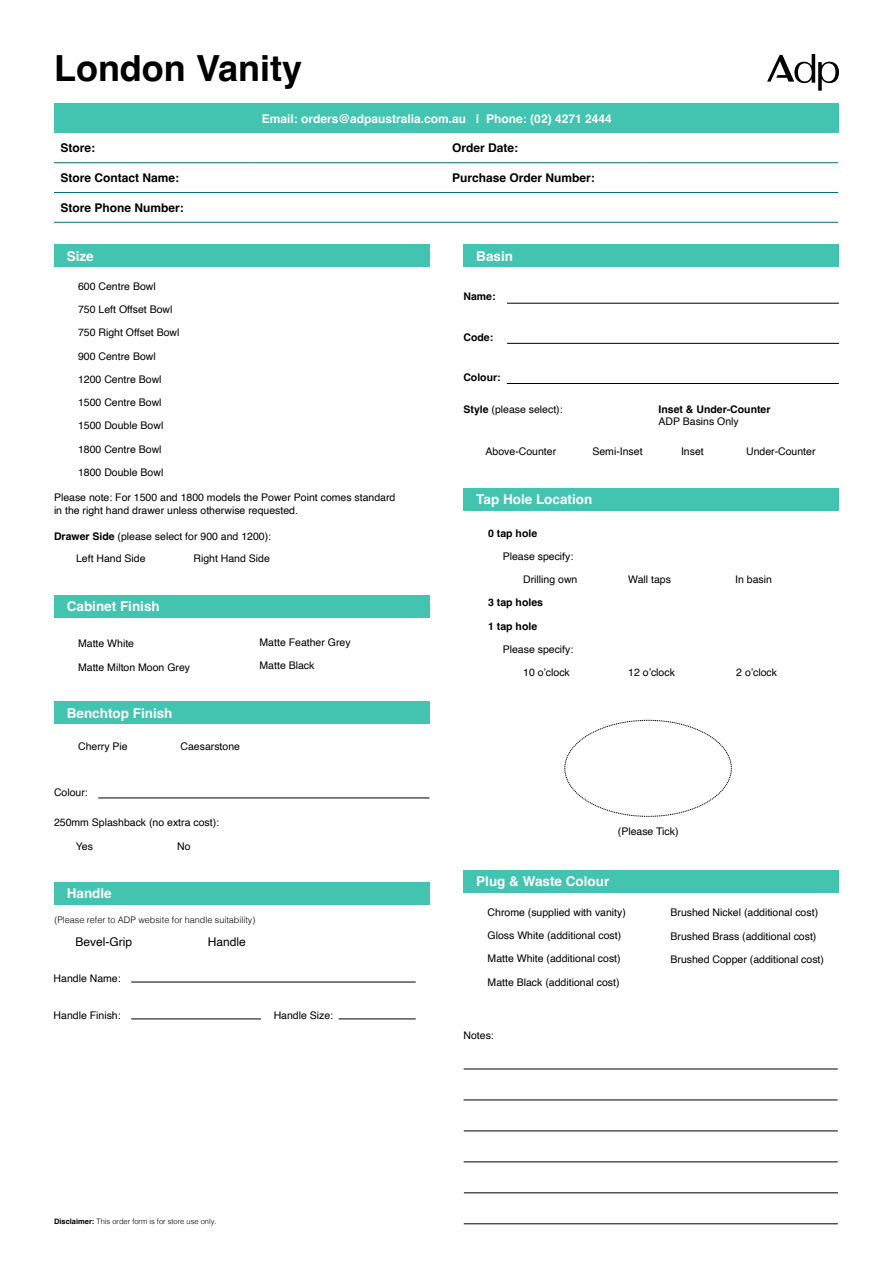
<style>
.page{position:relative;width:893px;height:1263px;background:#fff}
.page>*{position:absolute;margin:0;border:0;box-sizing:border-box;transform-origin:0 0}
.t1{font:700 36px "Helvetica";color:#000}
.t2{font:700 13.5px "Helvetica";color:#fff}
.t3{font:700 12px "Helvetica";color:#000}
.t4{font:700 12px "Helvetica";color:#fff}
.t5{font:12px "Helvetica";color:#000}
.t6{font:10.5px/12.6px "Helvetica";color:#000}
.t7{font:700 10.5px "Helvetica";color:#000}
.t8{font:300 9px "Helvetica";color:#000}
.t9{font:300 7.5px "Helvetica";color:#000}
.s1{font-weight:700}
</style>
<div class="page">
<div style="left:54px;top:103px;width:784px;height:30px;background:#43c4b0"></div>
<svg style="left:54px;top:221px;width:784px;height:1px"></svg>
<svg style="left:54px;top:163px;width:784px;height:1px"></svg>
<hr style="left:54px;top:162px;width:196px;height:1px;background:#007079">
<hr style="left:250px;top:162px;width:196px;height:1px;background:#007079">
<hr style="left:446px;top:162px;width:196px;height:1px;background:#007079">
<hr style="left:642px;top:162px;width:196px;height:1px;background:#007079">
<hr style="left:54px;top:192px;width:196px;height:1px;background:#007079">
<hr style="left:250px;top:192px;width:196px;height:1px;background:#007079">
<hr style="left:446px;top:192px;width:196px;height:1px;background:#007079">
<hr style="left:642px;top:192px;width:196px;height:1px;background:#007079">
<hr style="left:54px;top:222px;width:196px;height:1px;background:#007079">
<hr style="left:250px;top:222px;width:196px;height:1px;background:#007079">
<hr style="left:446px;top:222px;width:196px;height:1px;background:#007079">
<hr style="left:642px;top:222px;width:196px;height:1px;background:#007079">
<hr style="left:464px;top:1069px;width:374px;height:1px;background:#000">
<hr style="left:463px;top:1100px;width:375px;height:1px;background:#000">
<hr style="left:464px;top:1131px;width:374px;height:1px;background:#000">
<hr style="left:464px;top:1161px;width:374px;height:1px;background:#000">
<hr style="left:464px;top:1192px;width:374px;height:1px;background:#000">
<hr style="left:464px;top:1223px;width:374px;height:1px;background:#000">
<div style="left:54px;top:595px;width:375px;height:22px;background:#43c4b0"></div>
<div style="left:54px;top:701px;width:375px;height:23px;background:#43c4b0"></div>
<hr style="left:98px;top:798px;width:331px;height:1px;background:#000">
<div style="left:54px;top:882px;width:375px;height:22px;background:#43c4b0"></div>
<div style="left:463px;top:488px;width:376px;height:22px;background:#43c4b0"></div>
<svg style="left:564px;top:720px;width:168px;height:97px"></svg>
<div style="left:463px;top:245px;width:376px;height:22px;background:#43c4b0"></div>
<hr style="left:507px;top:303px;width:332px;height:1px;background:#000">
<hr style="left:507px;top:343px;width:332px;height:1px;background:#000">
<hr style="left:507px;top:383px;width:332px;height:1px;background:#000">
<div style="left:54px;top:245px;width:375px;height:22px;background:#43c4b0"></div>
<svg style="left:767px;top:54px;width:72px;height:37px"></svg>
<hr style="left:131px;top:982px;width:285px;height:1px;background:#000">
<hr style="left:131px;top:1019px;width:130px;height:1px;background:#000">
<hr style="left:339px;top:1019px;width:77px;height:1px;background:#000">
<div style="left:463px;top:870px;width:376px;height:22px;background:#43c4b0"></div>
<h1 class="t1" style="left:54px;top:46px;width:250px">London Vanity</h1>
<p class="t4" style="left:262px;top:111px;width:351px">Email: orders@adpaustralia.com.au | Phone: (02) 4271 2444</p>
<p class="t3" style="left:60px;top:141px;width:36px">Store:</p>
<p class="t3" style="left:452px;top:141px;width:68px">Order Date:</p>
<p class="t3" style="left:60px;top:171px;width:120px">Store Contact Name:</p>
<p class="t3" style="left:452px;top:171px;width:144px">Purchase Order Number:</p>
<p class="t3" style="left:60px;top:200px;width:125px">Store Phone Number:</p>
<p class="t2" style="left:67px;top:248px;width:29px">Size</p>
<p class="t6" style="left:78px;top:280px;width:79px">600 Centre Bowl</p>
<p class="t6" style="left:78px;top:303px;width:96px">750 Left Offset Bowl</p>
<p class="t6" style="left:78px;top:327px;width:103px">750 Right Offset Bowl</p>
<p class="t6" style="left:78px;top:350px;width:79px">900 Centre Bowl</p>
<p class="t6" style="left:78px;top:373px;width:85px">1200 Centre Bowl</p>
<p class="t6" style="left:78px;top:396px;width:85px">1500 Centre Bowl</p>
<p class="t6" style="left:78px;top:420px;width:87px">1500 Double Bowl</p>
<p class="t6" style="left:78px;top:443px;width:85px">1800 Centre Bowl</p>
<p class="t6" style="left:78px;top:466px;width:87px">1800 Double Bowl</p>
<p class="t6" style="left:54px;top:491px;width:343px">Please note: For 1500 and 1800 models the Power Point comes standard in the right hand drawer unless otherwise requested.</p>
<p class="t6" style="left:76px;top:553px;width:71px">Left Hand Side</p>
<p class="t6" style="left:193px;top:553px;width:78px">Right Hand Side</p>
<p class="t6" style="left:54px;top:530px;width:219px"><span class="s1">Drawer Side</span> (please select for 900 and 1200):</p>
<p class="t2" style="left:67px;top:598px;width:95px">Cabinet Finish</p>
<p class="t6" style="left:78px;top:638px;width:58px">Matte White</p>
<p class="t6" style="left:78px;top:661px;width:114px">Matte Milton Moon Grey</p>
<p class="t2" style="left:67px;top:705px;width:107px">Benchtop Finish</p>
<p class="t6" style="left:78px;top:740px;width:51px">Cherry Pie</p>
<p class="t6" style="left:181px;top:740px;width:61px">Caesarstone</p>
<p class="t6" style="left:54px;top:786px;width:35px">Colour:</p>
<p class="t6" style="left:54px;top:816px;width:167px">250mm Splashback (no extra cost):</p>
<p class="t6" style="left:76px;top:840px;width:19px">Yes</p>
<p class="t6" style="left:177px;top:840px;width:15px">No</p>
<p class="t2" style="left:67px;top:885px;width:47px">Handle</p>
<p class="t6" style="left:260px;top:636px;width:93px">Matte Feather Grey</p>
<p class="t6" style="left:260px;top:659px;width:56px">Matte Black</p>
<p class="t8" style="left:54px;top:912px;width:203px">(Please refer to ADP website for handle suitability)</p>
<p class="t5" style="left:76px;top:932px;width:58px">Bevel-Grip</p>
<p class="t5" style="left:208px;top:932px;width:40px">Handle</p>
<p class="t6" style="left:54px;top:972px;width:69px">Handle Name:</p>
<p class="t6" style="left:54px;top:1009px;width:69px">Handle Finish:</p>
<p class="t6" style="left:274px;top:1009px;width:61px">Handle Size:</p>
<p class="t2" style="left:476px;top:248px;width:38px">Basin</p>
<p class="t7" style="left:463px;top:290px;width:34px">Name:</p>
<p class="t7" style="left:463px;top:330px;width:31px">Code:</p>
<p class="t7" style="left:463px;top:371px;width:39px">Colour:</p>
<p class="t6" style="left:463px;top:403px;width:101px"><span class="s1">Style</span> (please select):</p>
<p class="t6" style="left:486px;top:445px;width:72px">Above-Counter</p>
<p class="t6" style="left:592px;top:445px;width:52px">Semi-Inset</p>
<p class="t2" style="left:476px;top:491px;width:118px">Tap Hole Location</p>
<p class="t7" style="left:658px;top:403px;width:114px">Inset &amp; Under-Counter</p>
<p class="t6" style="left:658px;top:416px;width:82px">ADP Basins Only</p>
<p class="t6" style="left:681px;top:445px;width:24px">Inset</p>
<p class="t6" style="left:746px;top:445px;width:71px">Under-Counter</p>
<p class="t7" style="left:488px;top:527px;width:51px">0 tap hole</p>
<p class="t6" style="left:503px;top:550px;width:72px">Please specify:</p>
<p class="t6" style="left:523px;top:573px;width:56px">Drilling own</p>
<p class="t6" style="left:628px;top:573px;width:44px">Wall taps</p>
<p class="t6" style="left:735px;top:573px;width:38px">In basin</p>
<p class="t7" style="left:488px;top:596px;width:56px">3 tap holes</p>
<p class="t7" style="left:488px;top:619px;width:51px">1 tap hole</p>
<p class="t6" style="left:503px;top:643px;width:72px">Please specify:</p>
<p class="t6" style="left:523px;top:666px;width:48px">10 o’clock</p>
<p class="t6" style="left:628px;top:666px;width:48px">12 o’clock</p>
<p class="t6" style="left:736px;top:666px;width:42px">2 o’clock</p>
<p class="t6" style="left:618px;top:825px;width:62px">(Please Tick)</p>
<p class="t2" style="left:476px;top:873px;width:135px">Plug &amp; Waste Colour</p>
<p class="t6" style="left:488px;top:906px;width:140px">Chrome (supplied with vanity)</p>
<p class="t6" style="left:488px;top:929px;width:135px">Gloss White (additional cost)</p>
<p class="t6" style="left:488px;top:953px;width:135px">Matte White (additional cost)</p>
<p class="t6" style="left:488px;top:976px;width:133px">Matte Black (additional cost)</p>
<p class="t6" style="left:463px;top:1029px;width:32px">Notes:</p>
<p class="t6" style="left:670px;top:907px;width:149px">Brushed Nickel (additional cost)</p>
<p class="t6" style="left:670px;top:930px;width:147px">Brushed Brass (additional cost)</p>
<p class="t6" style="left:670px;top:953px;width:155px">Brushed Copper (additional cost)</p>
<p class="t9" style="left:54px;top:1215px;width:164px"><span class="s1">Disclaimer:</span> This order form is for store use only.</p>
</div>
